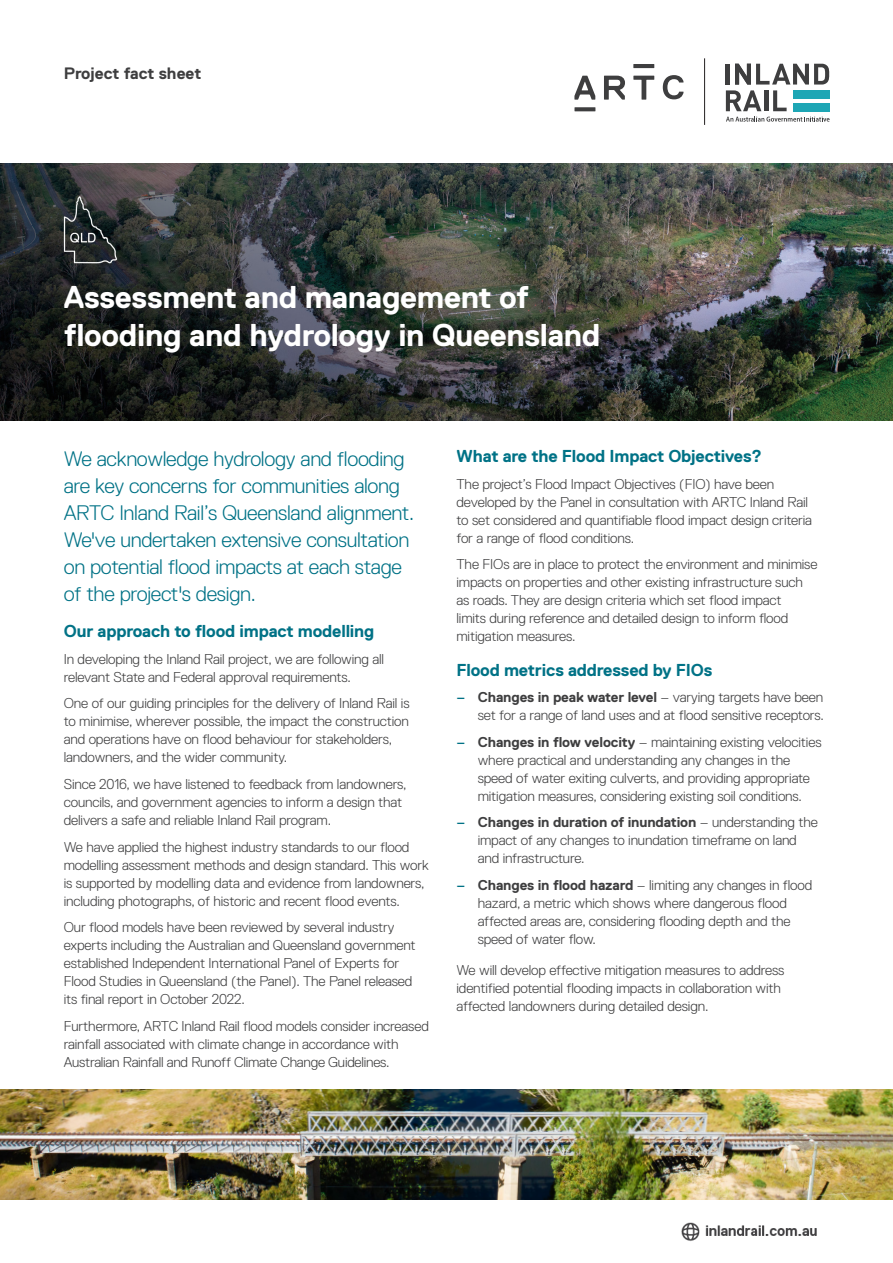
<style>
.page{position:relative;width:893px;height:1263px;background:#fff}
.page>*{position:absolute;margin:0;border:0;box-sizing:border-box;transform-origin:0 0}
.t1{font:700 31.5px/37.5px "Replica LL";letter-spacing:-.01em;color:#fff}
.t2{font:300 21px/27px "Replica LL";letter-spacing:-.015em;color:#007286}
.t3{font:700 17.25px "Replica LL";letter-spacing:-.01em;color:#007286}
.t4{font:700 16.5px "Replica LL";color:#3e3e3f}
.t5{font:300 14.25px/18px "Replica LL";letter-spacing:-.01em;color:#3e3e3f}
.s1{font-weight:400;color:#007286}
.s2{font-weight:700}
</style>
<div class="page">
<hr style="left:704px;top:58px;width:1px;height:67px;background:#231f20">
<svg style="left:574px;top:107px;width:21px;height:4px"></svg>
<svg style="left:633px;top:64px;width:21px;height:4px"></svg>
<svg style="left:574px;top:76px;width:21px;height:24px"></svg>
<svg style="left:633px;top:76px;width:21px;height:24px"></svg>
<svg style="left:604px;top:76px;width:21px;height:24px"></svg>
<svg style="left:663px;top:75px;width:21px;height:24px"></svg>
<svg style="left:726px;top:64px;width:104px;height:58px"></svg>
<img style="left:0;top:164px;width:893px;height:257px">
<img style="left:0;top:1089px;width:893px;height:110px">
<img style="left:681px;top:1222px;width:136px;height:19px">
<h1 class="t4" style="left:64px;top:65px;width:139px">Project fact sheet</h1>
<h1 class="t1" style="left:64px;top:279px;width:538px">Assessment and management of flooding and hydrology in Queensland</h1>
<p class="t2" style="left:64px;top:445px;width:352px">We acknowledge hydrology and flooding are key concerns for communities along ARTC Inland Rail’s Queensland alignment.<br>We've undertaken extensive consultation on potential flood impacts at each stage of the project's design.</p>
<h2 class="t3" style="left:64px;top:622px;width:312px">Our approach to flood impact modelling</h2>
<p class="t5" style="left:64px;top:650px;width:322px">In developing the Inland Rail project, we are following all relevant State and Federal approval requirements.</p>
<p class="t5" style="left:64px;top:695px;width:347px">One of our guiding principles for the delivery of Inland Rail is to minimise, wherever possible, the impact the construction and operations have on flood behaviour for stakeholders, landowners, and the wider community.</p>
<p class="t5" style="left:64px;top:775px;width:344px">Since 2016, we have listened to feedback from landowners, councils, and government agencies to inform a design that delivers a safe and reliable Inland Rail program.</p>
<p class="t5" style="left:64px;top:838px;width:366px">We have applied the highest industry standards to our flood modelling assessment methods and design standard. This work is supported by modelling data and evidence from landowners, including photographs, of historic and recent flood events.</p>
<p class="t5" style="left:64px;top:918px;width:353px">Our flood models have been reviewed by several industry experts including the Australian and Queensland government established Independent International Panel of Experts for Flood Studies in Queensland (the Panel). The Panel released its final report in October 2022.</p>
<p class="t5" style="left:64px;top:1017px;width:367px">Furthermore, ARTC Inland Rail flood models consider increased rainfall associated with climate change in accordance with<br>Australian Rainfall and Runoff Climate Change Guidelines.</p>
<h2 class="t3" style="left:456px;top:447px;width:307px">What are the Flood Impact Objectives?</h2>
<p class="t5" style="left:456px;top:475px;width:357px">The project’s Flood Impact Objectives (FIO) have been developed by the Panel in consultation with ARTC Inland Rail to set considered and quantifiable flood impact design criteria for a range of flood conditions.</p>
<p class="t5" style="left:456px;top:555px;width:362px">The FIOs are in place to protect the environment and minimise impacts on properties and other existing infrastructure such as roads. They are design criteria which set flood impact<br>limits during reference and detailed design to inform flood mitigation measures.</p>
<h2 class="t3" style="left:456px;top:660px;width:257px">Flood metrics addressed by FIOs</h2>
<p class="t5" style="left:456px;top:688px;width:369px;text-align:right"><span class="s1">–</span> <span class="s2">Changes in peak water level</span> – varying targets have been set for a range of land uses and at flood sensitive receptors.</p>
<p class="t5" style="left:478px;top:733px;width:345px;text-indent:-21px"><span class="s1">–</span> <span class="s2">Changes in flow velocity</span> – maintaining existing velocities where practical and understanding any changes in the speed of water exiting culverts, and providing appropriate mitigation measures, considering existing soil conditions.</p>
<p class="t5" style="left:478px;top:813px;width:342px;text-indent:-21px"><span class="s1">–</span> <span class="s2">Changes in duration of inundation</span> – understanding the impact of any changes to inundation timeframe on land and infrastructure.</p>
<p class="t5" style="left:478px;top:876px;width:336px;text-indent:-21px"><span class="s1">–</span> <span class="s2">Changes in flood hazard</span> – limiting any changes in flood hazard, a metric which shows where dangerous flood affected areas are, considering flooding depth and the speed of water flow.</p>
<p class="t5" style="left:456px;top:961px;width:330px">We will develop effective mitigation measures to address identified potential flooding impacts in collaboration with affected landowners during detailed design.</p>
</div>
